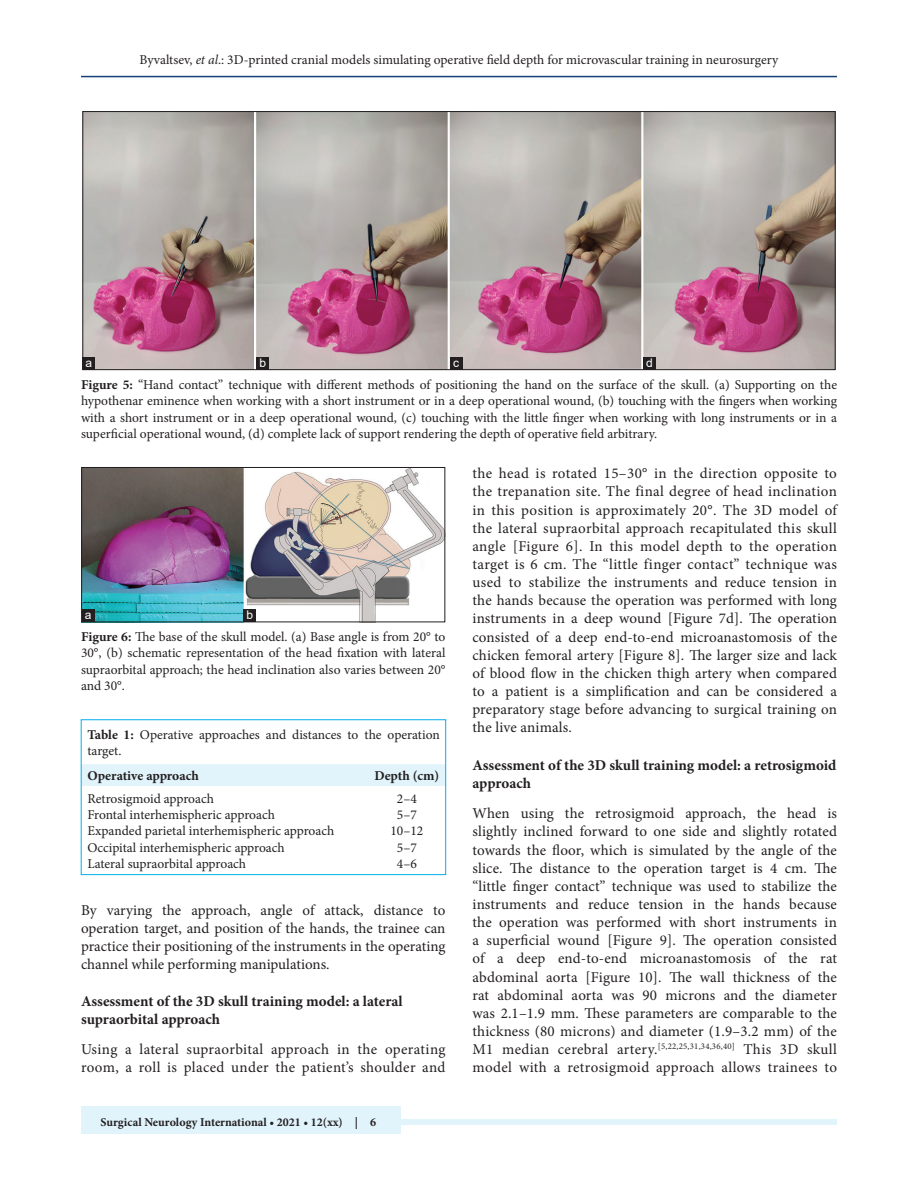
<style>
.page{position:relative;width:918px;height:1188px;background:#fff}
.page>*{position:absolute;margin:0;border:0;box-sizing:border-box;transform-origin:0 0}
.TX{font:15px/18.1px "Minion Pro";letter-spacing:.015em;color:#231f20;text-align:justify}
.t1{font:700 15px/18px "Minion Pro";color:#231f20}
.FGC{font:13.5px/16.5px "Minion Pro";color:#231f20;text-align:justify}
.TB{font:13.5px "Minion Pro";color:#231f20}
.TT{font:13.5px/16.5px "Minion Pro";letter-spacing:-.005em;color:#231f20}
.TBL{font:13.5px "Minion Pro";letter-spacing:-.005em;color:#231f20}
.TCH{font:700 13.5px "Minion Pro";color:#231f20}
.t2{font:700 12px "Minion Pro";color:#231f20}
.LABEL{font:12px "Arial";color:#fff}
.s1{font-style:italic}
.s2{font-weight:700}
</style>
<div class="page">
<hr style="left:81px;top:76px;width:756px;height:1px;background:#164077">
<div style="left:81px;top:1119px;width:756px;height:6px;background:#e1f4fc"></div>
<div style="left:81px;top:1106px;width:319px;height:28px;background:#e1f4fc"></div>
<div style="left:83px;top:764px;width:361px;height:22px;background:#e1f4fc"></div>
<div style="left:81px;top:720px;width:365px;height:155px;border:1px solid #00aeef"></div>
<img style="left:83px;top:469px;width:360px;height:151px">
<div style="left:81px;top:467px;width:364px;height:155px;border:1px solid #231f20"></div>
<div style="left:243px;top:609px;width:13px;height:13px;background:#231f20"></div>
<div style="left:82px;top:609px;width:12px;height:13px;background:#231f20"></div>
<img style="left:85px;top:113px;width:748px;height:255px">
<div style="left:83px;top:111px;width:752px;height:259px;border:1px solid #231f20"></div>
<div style="left:83px;top:357px;width:12px;height:13px;background:#231f20"></div>
<div style="left:257px;top:357px;width:12px;height:13px;background:#231f20"></div>
<div style="left:450px;top:357px;width:13px;height:13px;background:#231f20"></div>
<div style="left:643px;top:357px;width:13px;height:13px;background:#231f20"></div>
<p class="FGC" style="left:140px;top:51px;width:640px">Byvaltsev, <span class="s1">et al</span>.: 3D-printed cranial models simulating operative field depth for microvascular training in neurosurgery</p>
<p class="LABEL" style="left:86px;top:354px;width:8px">a</p>
<p class="LABEL" style="left:260px;top:354px;width:8px">b</p>
<p class="LABEL" style="left:453px;top:354px;width:7px">c</p>
<p class="LABEL" style="left:646px;top:354px;width:8px">d</p>
<p class="FGC" style="left:81px;top:376px;width:758px"><span class="s2">Figure 5:</span> “Hand contact” technique with different methods of positioning the hand on the surface of the skull. (a) Supporting on the hypothenar eminence when working with a short instrument or in a deep operational wound, (b) touching with the fingers when working with a short instrument or in a deep operational wound, (c) touching with the little finger when working with long instruments or in a superficial operational wound, (d) complete lack of support rendering the depth of operative field arbitrary.</p>
<p class="LABEL" style="left:85px;top:606px;width:8px">a</p>
<p class="LABEL" style="left:246px;top:607px;width:8px">b</p>
<p class="FGC" style="left:81px;top:628px;width:366px"><span class="s2">Figure 6:</span> The base of the skull model. (a) Base angle is from 20° to 30°, (b) schematic representation of the head fixation with lateral supraorbital approach; the head inclination also varies between 20° and 30°.</p>
<p class="TT" style="left:87px;top:726px;width:354px"><span class="s2">Table 1:</span> Operative approaches and distances to the operation target.</p>
<p class="TCH" style="left:87px;top:766px;width:113px">Operative approach</p>
<p class="TCH" style="left:374px;top:766px;width:67px">Depth (cm)</p>
<p class="TB" style="left:87px;top:789px;width:128px">Retrosigmoid approach</p>
<p class="TB" style="left:397px;top:789px;width:21px">2–4</p>
<p class="TB" style="left:87px;top:806px;width:189px">Frontal interhemispheric approach</p>
<p class="TB" style="left:397px;top:806px;width:21px">5–7</p>
<p class="TB" style="left:87px;top:822px;width:248px">Expanded parietal interhemispheric approach</p>
<p class="TB" style="left:390px;top:822px;width:34px">10–12</p>
<p class="TB" style="left:87px;top:839px;width:199px">Occipital interhemispheric approach</p>
<p class="TB" style="left:397px;top:839px;width:21px">5–7</p>
<p class="TBL" style="left:87px;top:855px;width:160px">Lateral supraorbital approach</p>
<p class="TBL" style="left:397px;top:855px;width:21px">4–6</p>
<p class="TX" style="left:81px;top:901px;width:366px">By varying the approach, angle of attack, distance to operation target, and position of the hands, the trainee can practice their positioning of the instruments in the operating channel while performing manipulations.</p>
<h2 class="t1" style="left:81px;top:992px;width:323px">Assessment of the 3D skull training model: a lateral supraorbital approach</h2>
<p class="TX" style="left:81px;top:1041px;width:366px">Using a lateral supraorbital approach in the operating room, a roll is placed under the patient’s shoulder and</p>
<p class="t2" style="left:100px;top:1113px;width:277px">Surgical Neurology International • 2021 • 12(xx) | 6</p>
<p class="TX" style="left:472px;top:464px;width:366px">the head is rotated 15–30° in the direction opposite to the trepanation site. The final degree of head inclination in this position is approximately 20°. The 3D model of the lateral supraorbital approach recapitulated this skull angle [Figure 6]. In this model depth to the operation target is 6 cm. The “little finger contact” technique was used to stabilize the instruments and reduce tension in the hands because the operation was performed with long instruments in a deep wound [Figure 7d]. The operation consisted of a deep end-to-end microanastomosis of the chicken femoral artery [Figure 8]. The larger size and lack of blood flow in the chicken thigh artery when compared to a patient is a simplification and can be considered a preparatory stage before advancing to surgical training on the live animals.</p>
<h2 class="t1" style="left:472px;top:756px;width:366px">Assessment of the 3D skull training model: a retrosigmoid approach</h2>
<p class="TX" style="left:472px;top:804px;width:366px">When using the retrosigmoid approach, the head is slightly inclined forward to one side and slightly rotated towards the floor, which is simulated by the angle of the slice. The distance to the operation target is 4 cm. The “little finger contact” technique was used to stabilize the instruments and reduce tension in the hands because the operation was performed with short instruments in a superficial wound [Figure 9]. The operation consisted of a deep end-to-end microanastomosis of the rat abdominal aorta [Figure 10]. The wall thickness of the rat abdominal aorta was 90 microns and the diameter was 2.1–1.9 mm. These parameters are comparable to the thickness (80 microns) and diameter (1.9–3.2 mm) of the M1 median cerebral artery.<sup>[5,22,25,31,34,36,40]</sup> This 3D skull model with a retrosigmoid approach allows trainees to</p>
</div>
